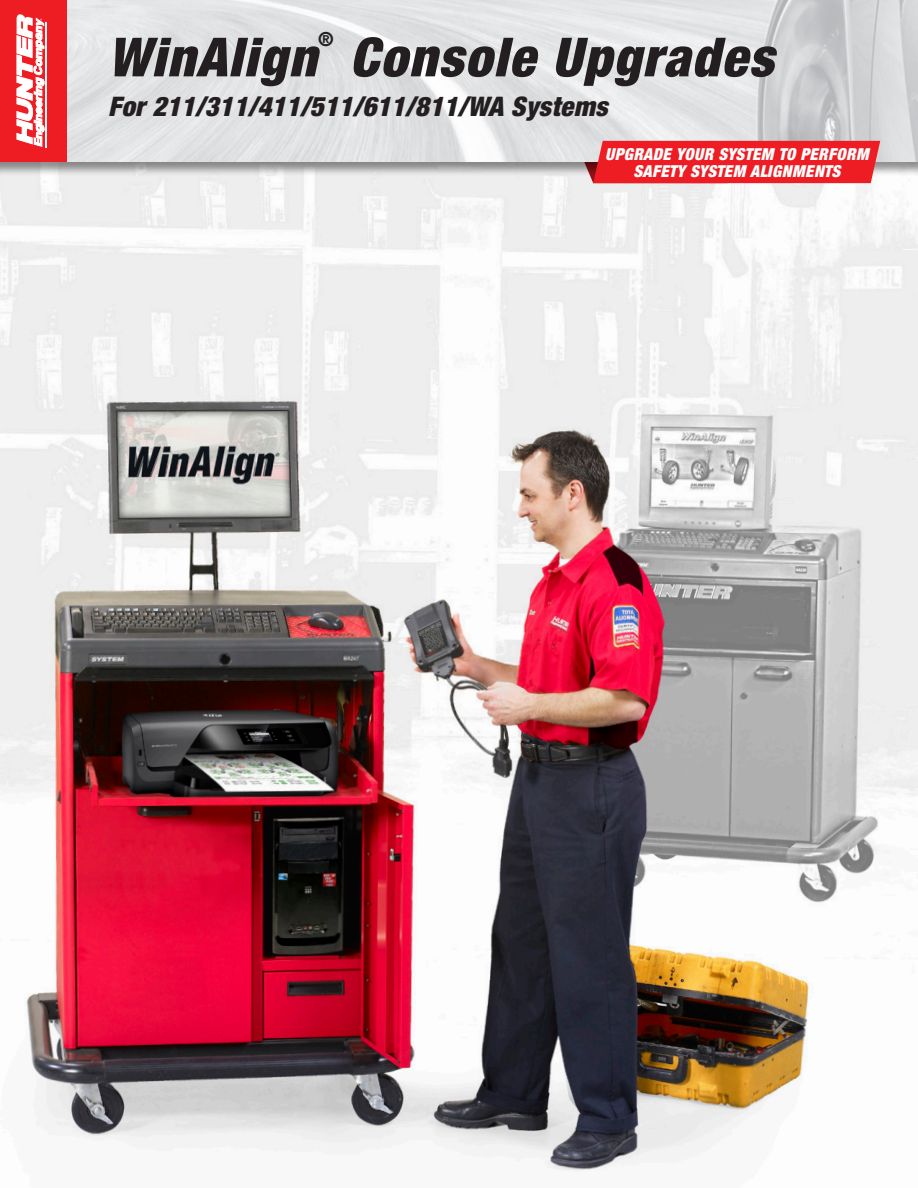
<style>
.page{position:relative;width:918px;height:1188px;background:#fff}
.page>*{position:absolute;margin:0;border:0;box-sizing:border-box;transform-origin:0 0}
.t1{font:italic 900 condensed 54px "Helvetica Neue LT Std";letter-spacing:.03em;color:#231f20}
.t2{font:italic 900 condensed 27px "Helvetica Neue LT Std";letter-spacing:.015em;color:#231f20}
.t3{font:700 condensed 19.5px "Helvetica Neue LT Std";color:#231f20}
._1_4_Tag___Cover__Lo{font:italic 900 condensed 16.5px/16.5px "Helvetica Neue LT Std";letter-spacing:.02em;color:#fff;text-align:center}
</style>
<div class="page">
<img style="left:0;top:177px;width:918px;height:994px">
<div style="left:0;top:0;width:918px;height:177px;background:#231f20;opacity:.5"></div>
<img style="left:68px;top:0;width:850px;height:162px">
<div style="left:0;top:0;width:68px;height:162px;background:#ee1d23"></div>
<div style="left:45px;top:22px;width:2px;height:126px;border:1px solid #fff"></div>
<svg style="left:17px;top:15px;width:27px;height:132px"></svg>
<div style="left:584px;top:141px;width:296px;height:42px;background:#ee1d23"></div>
<h1 class="t1" style="left:108px;top:24px;width:210px">WinAlign</h1>
<p class="t3" style="left:318px;top:28px;width:17px">®</p>
<h1 class="t1" style="left:350px;top:24px;width:425px">Console Upgrades</h1>
<h2 class="t2" style="left:108px;top:89px;width:501px">For 211/311/411/511/611/811/WA Systems</h2>
<p class="_1_4_Tag___Cover__Lo" style="left:605px;top:146px;width:265px">UPGRADE YOUR SYSTEM TO PERFORM<br>SAFETY SYSTEM ALIGNMENTS</p>
</div>
